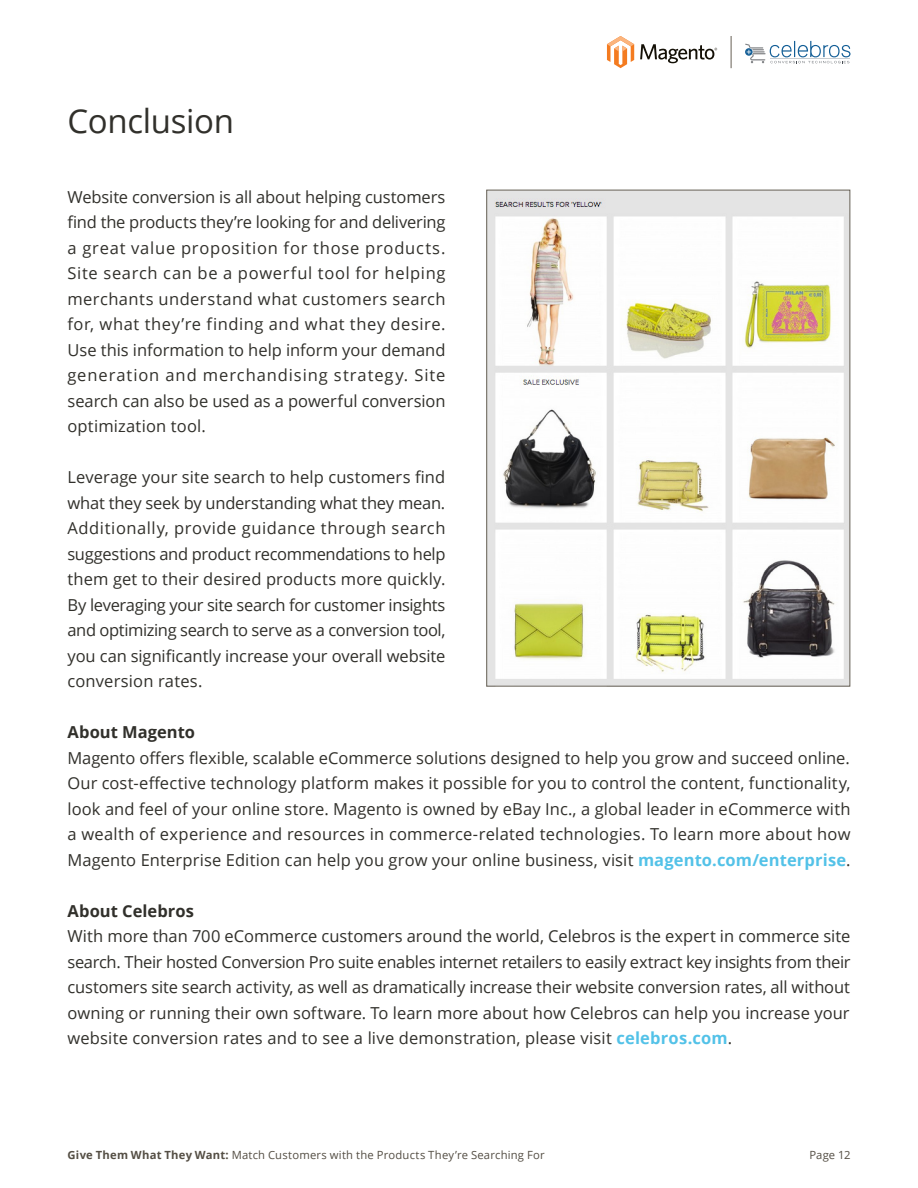
<style>
.page{position:relative;width:918px;height:1188px;background:#fff}
.page>*{position:absolute;margin:0;border:0;box-sizing:border-box;transform-origin:0 0}
.t1{font:33px "Open Sans";letter-spacing:-.01em;color:#31302b}
.t2{font:16.5px/25.5px "Open Sans";letter-spacing:.01em;color:#31302b;text-align:justify}
.t3{font:700 16.5px "Open Sans";color:#31302b}
.t4{font:11.25px "Open Sans";letter-spacing:.02em;color:#544e44}
.s1{font-weight:700;color:#53c2e8}
.s2{font-weight:700}
</style>
<div class="page">
<hr style="left:731px;top:36px;width:1px;height:32px;background:#676156">
<svg style="left:607px;top:36px;width:27px;height:32px"></svg>
<svg style="left:640px;top:44px;width:77px;height:19px"></svg>
<svg style="left:745px;top:41px;width:106px;height:22px"></svg>
<img style="left:489px;top:192px;width:359px;height:492px">
<h1 class="t1" style="left:68px;top:99px;width:168px">Conclusion</h1>
<p class="t2" style="left:68px;top:184px;width:380px">Website conversion is all about helping customers find the products they’re looking for and delivering a great value proposition for those products.<br>Site search can be a powerful tool for helping merchants understand what customers search for, what they’re finding and what they desire.<br>Use this information to help inform your demand generation and merchandising strategy. Site search can also be used as a powerful conversion optimization tool.</p>
<p class="t2" style="left:68px;top:464px;width:380px">Leverage your site search to help customers find what they seek by understanding what they mean.<br>Additionally, provide guidance through search suggestions and product recommendations to help them get to their desired products more quickly.<br>By leveraging your site search for customer insights and optimizing search to serve as a conversion tool, you can significantly increase your overall website conversion rates.</p>
<p class="t3" style="left:68px;top:721px;width:129px">About Magento</p>
<p class="t2" style="left:68px;top:744px;width:785px">Magento offers flexible, scalable eCommerce solutions designed to help you grow and succeed online.<br>Our cost-effective technology platform makes it possible for you to control the content, functionality, look and feel of your online store. Magento is owned by eBay Inc., a global leader in eCommerce with a wealth of experience and resources in commerce-related technologies. To learn more about how Magento Enterprise Edition can help you grow your online business, visit <span class="s1">magento.com/enterprise</span>.</p>
<p class="t3" style="left:68px;top:899px;width:128px">About Celebros</p>
<p class="t2" style="left:68px;top:923px;width:785px">With more than 700 eCommerce customers around the world, Celebros is the expert in commerce site search. Their hosted Conversion Pro suite enables internet retailers to easily extract key insights from their customers site search activity, as well as dramatically increase their website conversion rates, all without owning or running their own software. To learn more about how Celebros can help you increase your website conversion rates and to see a live demonstration, please visit <span class="s1">celebros.com</span>.</p>
<p class="t4" style="left:68px;top:1147px;width:479px"><span class="s2">Give Them What They Want:</span> Match Customers with the Products They’re Searching For</p>
<p class="t4" style="left:809px;top:1147px;width:43px">Page 12</p>
</div>
